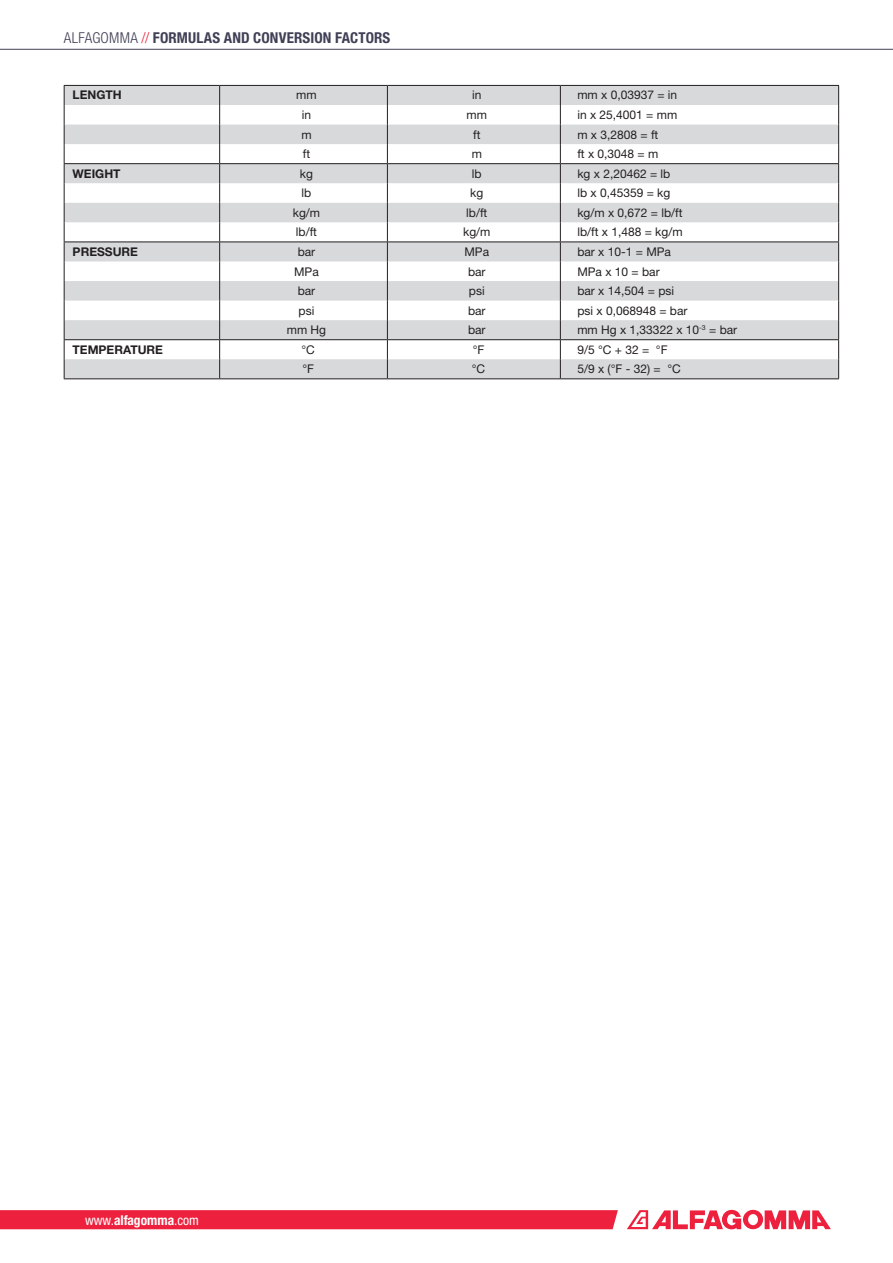
<style>
.page{position:relative;width:893px;height:1263px;background:#fff}
.page>*{position:absolute;margin:0;border:0;box-sizing:border-box;transform-origin:0 0}
.Occhiello_new_-_dest{font:700 condensed 15px "Helvetica Neue LT Std";letter-spacing:.01em;color:#3f4056}
.t1{font:700 condensed 13.5px "Helvetica Neue LT Std";color:#fff}
.t2{font:12px "Helvetica Neue LT Std";color:#231f20}
.t3{font:700 12px "Helvetica Neue LT Std";color:#231f20}
.s1{font-weight:300}
.s2{font-weight:300;color:#ed213d}
.s3{font-weight:400}
</style>
<div class="page">
<svg style="left:627px;top:1210px;width:204px;height:19px"></svg>
<div style="left:0;top:1210px;width:618px;height:19px;background:#ed213d"></div>
<hr style="left:0;top:49px;width:893px;height:1px;background:#3f4056">
<svg style="left:65px;top:86px;width:773px;height:292px;fill:#d7d9db"></svg>
<hr style="left:64px;top:163px;width:156px;height:1px;background:#231f20">
<hr style="left:220px;top:163px;width:167px;height:1px;background:#231f20">
<hr style="left:387px;top:163px;width:173px;height:1px;background:#231f20">
<hr style="left:560px;top:163px;width:279px;height:1px;background:#231f20">
<hr style="left:64px;top:242px;width:156px;height:1px;background:#231f20">
<hr style="left:220px;top:242px;width:167px;height:1px;background:#231f20">
<hr style="left:387px;top:242px;width:173px;height:1px;background:#231f20">
<hr style="left:560px;top:242px;width:279px;height:1px;background:#231f20">
<hr style="left:64px;top:339px;width:156px;height:1px;background:#231f20">
<hr style="left:220px;top:339px;width:167px;height:1px;background:#231f20">
<hr style="left:387px;top:339px;width:173px;height:1px;background:#231f20">
<hr style="left:560px;top:339px;width:279px;height:1px;background:#231f20">
<hr style="left:64px;top:85px;width:156px;height:1px;background:#231f20">
<hr style="left:220px;top:85px;width:167px;height:1px;background:#231f20">
<hr style="left:387px;top:85px;width:173px;height:1px;background:#231f20">
<hr style="left:560px;top:85px;width:279px;height:1px;background:#231f20">
<svg style="left:64px;top:86px;width:1px;height:292px"></svg>
<svg style="left:219px;top:86px;width:1px;height:292px"></svg>
<svg style="left:387px;top:86px;width:1px;height:292px"></svg>
<svg style="left:560px;top:86px;width:1px;height:292px"></svg>
<svg style="left:838px;top:86px;width:1px;height:292px"></svg>
<hr style="left:64px;top:378px;width:156px;height:1px;background:#231f20">
<hr style="left:220px;top:378px;width:167px;height:1px;background:#231f20">
<hr style="left:387px;top:378px;width:173px;height:1px;background:#231f20">
<hr style="left:560px;top:378px;width:279px;height:1px;background:#231f20">
<p class="Occhiello_new_-_dest" style="left:64px;top:28px;width:328px"><span class="s1">ALFAGOMMA</span> <span class="s2">//</span> FORMULAS AND CONVERSION FACTORS</p>
<p class="t3" style="left:73px;top:88px;width:51px">LENGTH</p>
<p class="t2" style="left:296px;top:88px;width:22px">mm</p>
<p class="t2" style="left:472px;top:88px;width:11px">in</p>
<p class="t2" style="left:577px;top:88px;width:101px">mm x 0,03937 = in</p>
<p class="t2" style="left:302px;top:108px;width:11px">in</p>
<p class="t2" style="left:467px;top:108px;width:22px">mm</p>
<p class="t2" style="left:577px;top:108px;width:101px">in x 25,4001 = mm</p>
<p class="t2" style="left:301px;top:127px;width:12px">m</p>
<p class="t2" style="left:473px;top:127px;width:9px">ft</p>
<p class="t2" style="left:577px;top:127px;width:83px">m x 3,2808 = ft</p>
<p class="t2" style="left:303px;top:147px;width:9px">ft</p>
<p class="t2" style="left:472px;top:147px;width:12px">m</p>
<p class="t2" style="left:577px;top:147px;width:83px">ft x 0,3048 = m</p>
<p class="t3" style="left:73px;top:166px;width:49px">WEIGHT</p>
<p class="t2" style="left:300px;top:166px;width:15px">kg</p>
<p class="t2" style="left:472px;top:166px;width:11px">lb</p>
<p class="t2" style="left:577px;top:166px;width:95px">kg x 2,20462 = lb</p>
<p class="t2" style="left:302px;top:186px;width:11px">lb</p>
<p class="t2" style="left:470px;top:186px;width:15px">kg</p>
<p class="t2" style="left:577px;top:186px;width:95px">lb x 0,45359 = kg</p>
<p class="t2" style="left:293px;top:205px;width:29px">kg/m</p>
<p class="t2" style="left:466px;top:205px;width:23px">lb/ft</p>
<p class="t2" style="left:577px;top:205px;width:107px">kg/m x 0,672 = lb/ft</p>
<p class="t2" style="left:296px;top:225px;width:23px">lb/ft</p>
<p class="t2" style="left:463px;top:225px;width:29px">kg/m</p>
<p class="t2" style="left:577px;top:225px;width:107px">lb/ft x 1,488 = kg/m</p>
<p class="t3" style="left:73px;top:244px;width:67px">PRESSURE</p>
<p class="t2" style="left:298px;top:245px;width:19px">bar</p>
<p class="t2" style="left:464px;top:245px;width:26px">MPa</p>
<p class="t2" style="left:577px;top:245px;width:95px">bar x 10-1 = MPa</p>
<p class="t2" style="left:294px;top:264px;width:26px">MPa</p>
<p class="t2" style="left:468px;top:264px;width:19px">bar</p>
<p class="t2" style="left:577px;top:264px;width:84px">MPa x 10 = bar</p>
<p class="t2" style="left:298px;top:284px;width:19px">bar</p>
<p class="t2" style="left:469px;top:284px;width:17px">psi</p>
<p class="t2" style="left:577px;top:284px;width:98px">bar x 14,504 = psi</p>
<p class="t2" style="left:299px;top:303px;width:17px">psi</p>
<p class="t2" style="left:468px;top:303px;width:19px">bar</p>
<p class="t2" style="left:577px;top:303px;width:112px">psi x 0,068948 = bar</p>
<p class="t2" style="left:287px;top:323px;width:41px">mm Hg</p>
<p class="t2" style="left:468px;top:323px;width:19px">bar</p>
<p class="t2" style="left:577px;top:323px;width:161px">mm Hg x 1,33322 x 10<sup>-3</sup> = bar</p>
<p class="t3" style="left:73px;top:342px;width:92px">TEMPERATURE</p>
<p class="t2" style="left:301px;top:342px;width:15px">°C</p>
<p class="t2" style="left:473px;top:342px;width:13px">°F</p>
<p class="t2" style="left:577px;top:342px;width:92px">9/5 °C + 32 = °F</p>
<p class="t2" style="left:302px;top:362px;width:13px">°F</p>
<p class="t2" style="left:472px;top:362px;width:15px">°C</p>
<p class="t2" style="left:577px;top:362px;width:105px">5/9 x (°F - 32) = °C</p>
<p class="t1" style="left:85px;top:1211px;width:115px"><span class="s3">www.</span>alfagomma<span class="s3">.com</span></p>
</div>
